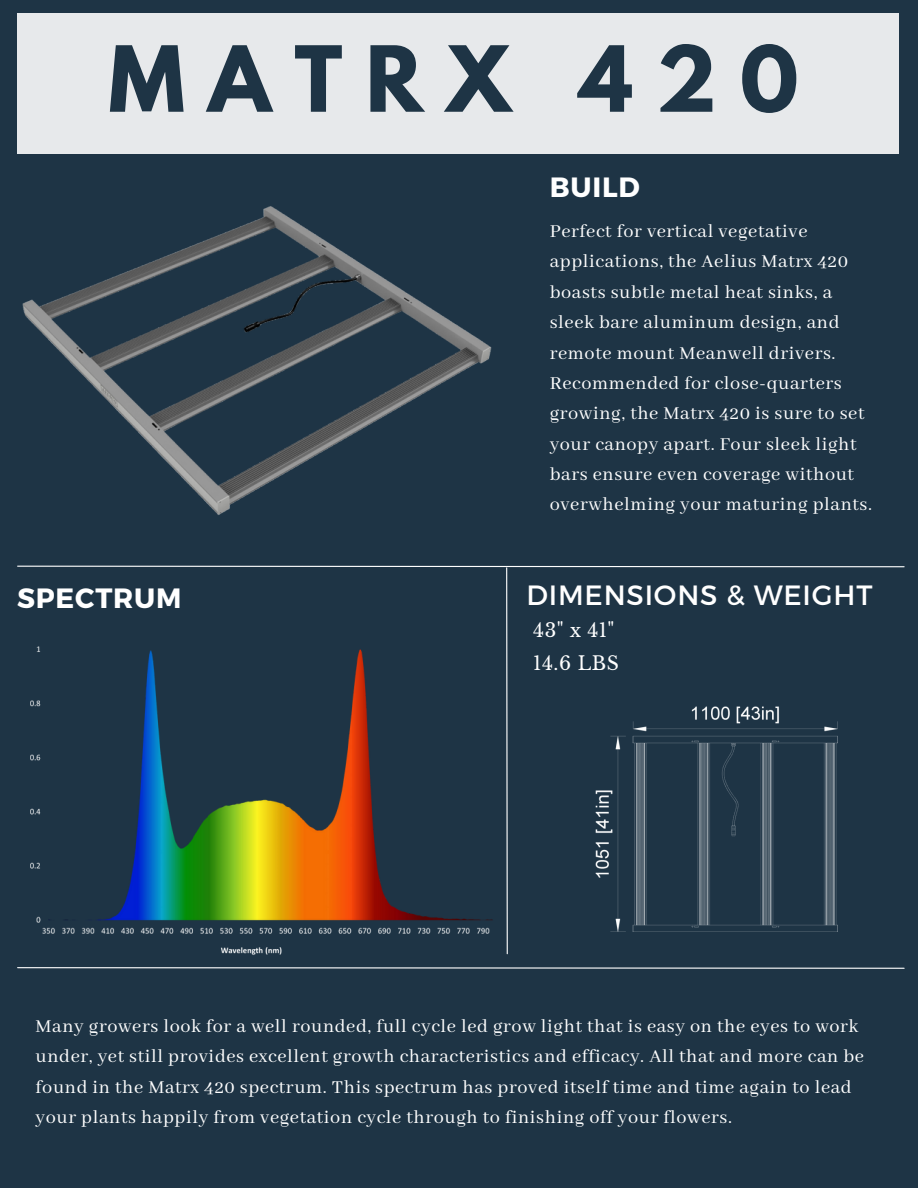
<style>
.page{position:relative;width:918px;height:1188px;background:#1e3445}
.page>*{position:absolute;margin:0;border:0;box-sizing:border-box;transform-origin:0 0}
.t1{font:700 80.7px "League Spartan";letter-spacing:.285em;color:#1e3445}
.t2{font:27.9px "Montserrat";letter-spacing:.03em;color:#fff}
.t3{font:700 27.9px "Montserrat";letter-spacing:.03em;color:#fff}
.t4{font:20.25px/30.3px "Abhaya Libre";letter-spacing:.03em;color:#fff}
.t5{font:18.9px "Libre Baskerville";color:#fff}
.t6{font:18.75px "Libre Baskerville";color:#fff}
</style>
<div class="page">
<div style="left:17px;top:13px;width:882px;height:141px;background:#e7e9eb"></div>
<svg style="left:17px;top:565px;width:888px;height:367px"></svg>
<svg style="left:17px;top:967px;width:888px;height:2px;background:#9ca6ad"></svg>
<img style="left:30px;top:620px;width:500px;height:335px">
<img style="left:22px;top:206px;width:470px;height:309px">
<img style="left:594px;top:704px;width:244px;height:227px">
<p class="t1" style="left:109px;top:39px;width:692px">MATRX 420</p>
<p class="t3" style="left:550px;top:169px;width:92px">BUILD</p>
<p class="t3" style="left:17px;top:580px;width:166px">SPECTRUM</p>
<p class="t4" style="left:550px;top:217px;width:324px">Perfect for vertical vegetative applications, the Aelius Matrx 420 boasts subtle metal heat sinks, a sleek bare aluminum design, and remote mount Meanwell drivers.<br>Recommended for close-quarters growing, the Matrx 420 is sure to set your canopy apart. Four sleek light bars ensure even coverage without overwhelming your maturing plants.</p>
<p class="t2" style="left:526px;top:577px;width:348px">DIMENSIONS &amp; WEIGHT</p>
<p class="t5" style="left:533px;top:619px;width:83px">43" x 41"</p>
<p class="t6" style="left:533px;top:652px;width:87px">14.6 LBS</p>
<p class="t4" style="left:36px;top:1012px;width:830px">Many growers look for a well rounded, full cycle led grow light that is easy on the eyes to work under, yet still provides excellent growth characteristics and efficacy. All that and more can be found in the Matrx 420 spectrum. This spectrum has proved itself time and time again to lead your plants happily from vegetation cycle through to finishing off your flowers.</p>
</div>
